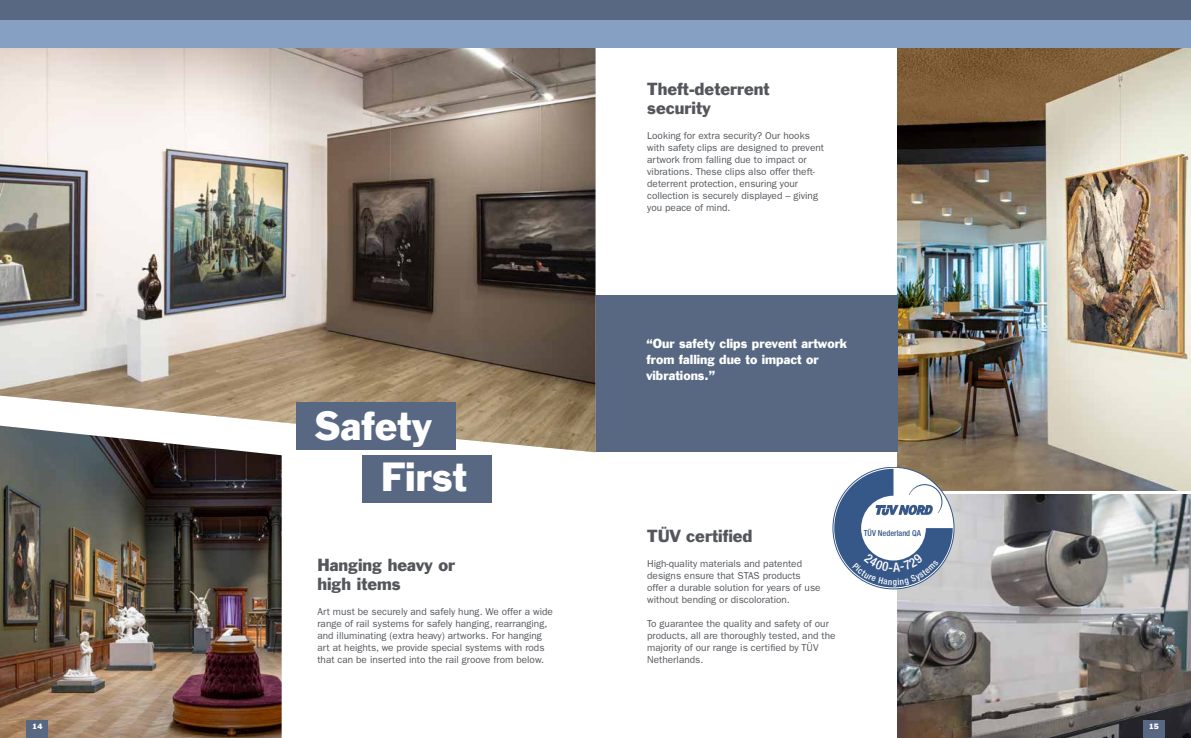
<style>
.page{position:relative;width:1191px;height:738px;background:#fff}
.page>*{position:absolute;margin:0;border:0;box-sizing:border-box;transform-origin:0 0}
.t1{font:37.2px/51px "Franklin Gothic";color:#fff}
.t2{font:16px/19px "Franklin Gothic";color:#54565b}
.t3{font:12px/16px "Franklin Gothic";color:#fff}
.t4{font:10px/12px "ITC Franklin Gothic Std";color:#54565b}
.t5{font:500 condensed 8.2px "Helvetica Neue LT";color:#365888}
.t6{font:7.2px "Franklin Gothic";color:#fff}
</style>
<div class="page">
<img style="left:0;top:452px;width:282px;height:285px">
<img style="left:897px;top:47px;width:294px;height:442px">
<div style="left:595px;top:295px;width:302px;height:157px;background:#586883"></div>
<div style="left:27px;top:720px;width:21px;height:17px;background:#586883"></div>
<img style="left:0;top:47px;width:595px;height:405px">
<div style="left:595px;top:0;width:596px;height:47px;background:#86a0c3"></div>
<div style="left:595px;top:0;width:596px;height:19px;background:#586883"></div>
<div style="left:0;top:0;width:595px;height:47px;background:#86a0c3"></div>
<div style="left:0;top:0;width:595px;height:19px;background:#586883"></div>
<img style="left:897px;top:494px;width:294px;height:243px">
<div style="left:1143px;top:720px;width:21px;height:17px;background:#586883"></div>
<div style="left:362px;top:454px;width:129px;height:48px;background:#586883"></div>
<div style="left:296px;top:402px;width:160px;height:47px;background:#586883"></div>
<svg style="left:834px;top:468px;width:118px;height:119px"></svg>
<p class="t6" style="left:32px;top:720px;width:12px">14</p>
<h1 class="t1" style="left:381px;top:401px;width:87px;text-indent:-67px">Safety<br>First</h1>
<h2 class="t2" style="left:317px;top:555px;width:139px">Hanging heavy or high items</h2>
<p class="t4" style="left:317px;top:605px;width:237px">Art must be securely and safely hung. We offer a wide range of rail systems for safely hanging, rearranging, and illuminating (extra heavy) artworks. For hanging art at heights, we provide special systems with rods that can be inserted into the rail groove from below.</p>
<h2 class="t2" style="left:647px;top:80px;width:124px">Theft-deterrent security</h2>
<p class="t4" style="left:647px;top:130px;width:178px">Looking for extra security? Our hooks with safety clips are designed to prevent artwork from falling due to impact or vibrations. These clips also offer theft&shy;deterrent protection, ensuring your collection is securely displayed – giving you peace of mind.</p>
<p class="t3" style="left:646px;top:335px;width:202px">“Our safety clips prevent artwork from falling due to impact or vibrations.”</p>
<h2 class="t2" style="left:647px;top:526px;width:107px">TÜV certified</h2>
<p class="t4" style="left:647px;top:557px;width:175px">High-quality materials and patented designs ensure that STAS products offer a durable solution for years of use without bending or discoloration.</p>
<p class="t4" style="left:647px;top:617px;width:190px">To guarantee the quality and safety of our products, all are thoroughly tested, and the majority of our range is certified by TÜV Netherlands.</p>
<p class="t5" style="left:864px;top:527px;width:59px">TÜV Nederland QA</p>
<p class="t6" style="left:1148px;top:721px;width:12px">15</p>
</div>
